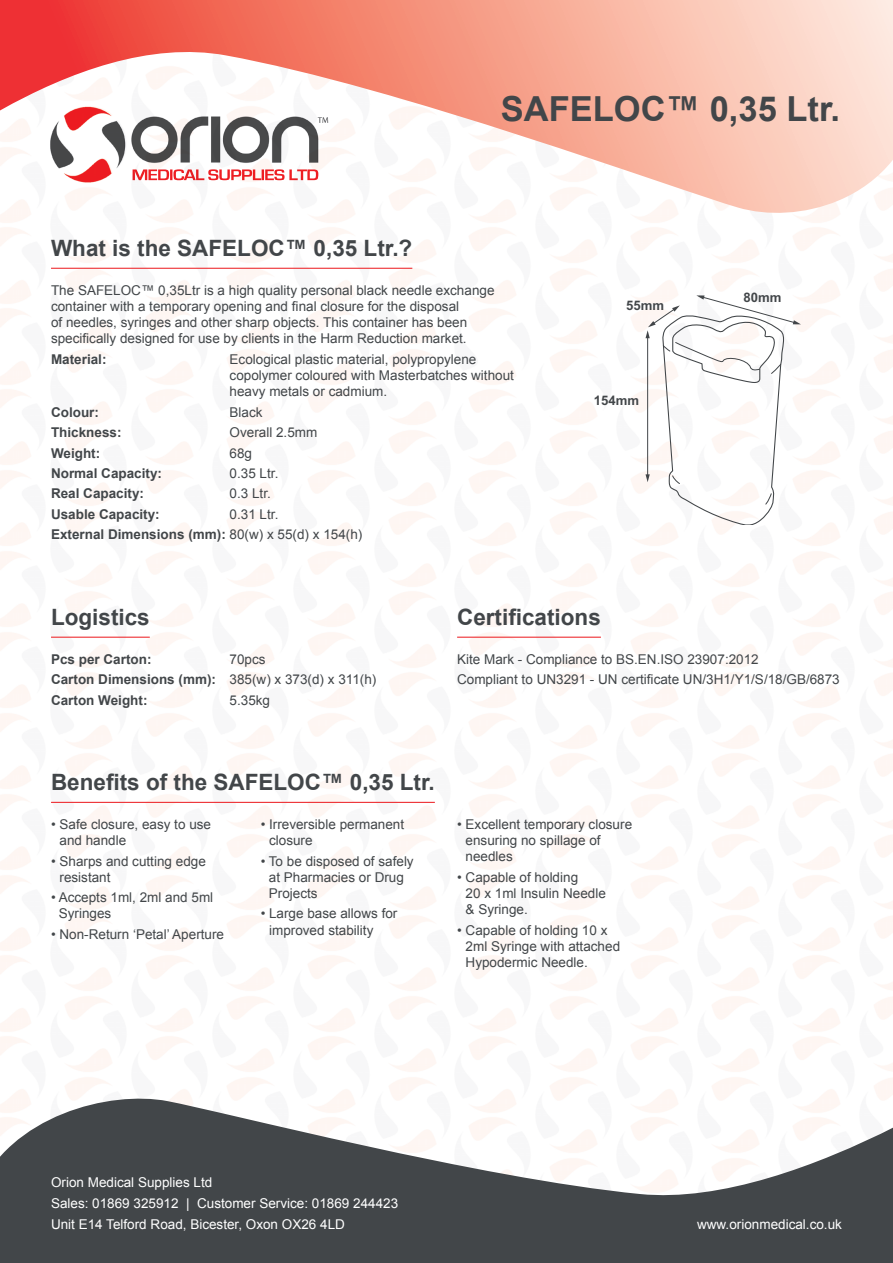
<style>
.page{position:relative;width:893px;height:1263px;background:#fff}
.page>*{position:absolute;margin:0;border:0;box-sizing:border-box;transform-origin:0 0}
.t1{font:700 34.5px "Arial";color:#424649}
.t2{font:700 22.5px "Arial";color:#424649}
.t3{font:13.5px/16.2px "Arial";color:#424649}
.t4{font:700 13.5px "Arial";color:#424649}
.t5{font:13.5px "Arial";color:#fff}
.t6{font:700 13.2px "Arial";color:#424649}
.s1{font-weight:400}
</style>
<div class="page">
<img style="left:713px;top:524px;width:46px;height:63px">
<svg style="left:0;top:0;width:893px;height:216px"></svg>
<svg style="left:0;top:1047px;width:893px;height:216px;fill:#424649"></svg>
<hr style="left:51px;top:268px;width:361px;height:1px;background:#ee3034">
<hr style="left:457px;top:637px;width:144px;height:1px;background:#ee3034">
<hr style="left:51px;top:637px;width:99px;height:1px;background:#ee3034">
<hr style="left:51px;top:802px;width:384px;height:1px;background:#ee3034">
<img style="left:49px;top:102px;width:285px;height:84px">
<svg style="left:645px;top:295px;width:156px;height:229px"></svg>
<p class="t1" style="left:501px;top:85px;width:341px">SAFELOC™ 0,35 Ltr.</p>
<p class="t2" style="left:51px;top:233px;width:363px">What is the SAFELOC™ 0,35 Ltr.?</p>
<p class="t3" style="left:51px;top:282px;width:445px">The SAFELOC™ 0,35Ltr is a high quality personal black needle exchange container with a temporary opening and final closure for the disposal<br>of needles, syringes and other sharp objects. This container has been specifically designed for use by clients in the Harm Reduction market.</p>
<p class="t4" style="left:51px;top:350px;width:57px">Material:</p>
<p class="t3" style="left:230px;top:351px;width:286px">Ecological plastic material, polypropylene copolymer coloured with Masterbatches without heavy metals or cadmium.</p>
<p class="t4" style="left:51px;top:403px;width:49px">Colour:</p>
<p class="t3" style="left:230px;top:404px;width:35px">Black</p>
<p class="t4" style="left:51px;top:423px;width:72px">Thickness:</p>
<p class="t3" style="left:230px;top:424px;width:89px">Overall 2.5mm</p>
<p class="t4" style="left:51px;top:444px;width:51px">Weight:</p>
<p class="t3" style="left:230px;top:445px;width:24px">68g</p>
<p class="t4" style="left:51px;top:464px;width:113px">Normal Capacity:</p>
<p class="t3" style="left:230px;top:465px;width:50px">0.35 Ltr.</p>
<p class="t4" style="left:51px;top:485px;width:95px">Real Capacity:</p>
<p class="t3" style="left:230px;top:486px;width:43px">0.3 Ltr.</p>
<p class="t4" style="left:51px;top:505px;width:110px">Usable Capacity:</p>
<p class="t3" style="left:230px;top:506px;width:50px">0.31 Ltr.</p>
<p class="t4" style="left:51px;top:526px;width:313px">External Dimensions (mm): <span class="s1">80(w) x 55(d) x 154(h)</span></p>
<p class="t6" style="left:626px;top:297px;width:39px">55mm</p>
<p class="t6" style="left:594px;top:391px;width:47px">154mm</p>
<p class="t6" style="left:743px;top:289px;width:39px">80mm</p>
<p class="t2" style="left:51px;top:602px;width:100px">Logistics</p>
<p class="t4" style="left:51px;top:650px;width:102px">Pcs per Carton:</p>
<p class="t3" style="left:230px;top:651px;width:38px">70pcs</p>
<p class="t4" style="left:51px;top:670px;width:327px">Carton Dimensions (mm): <span class="s1">385(w) x 373(d) x 311(h)</span></p>
<p class="t4" style="left:51px;top:691px;width:98px">Carton Weight:</p>
<p class="t3" style="left:230px;top:692px;width:42px">5.35kg</p>
<p class="t2" style="left:457px;top:602px;width:145px">Certifications</p>
<p class="t3" style="left:457px;top:651px;width:303px">Kite Mark - Compliance to BS.EN.ISO 23907:2012</p>
<p class="t3" style="left:457px;top:671px;width:384px">Compliant to UN3291 - UN certificate UN/3H1/Y1/S/18/GB/6873</p>
<p class="t2" style="left:51px;top:767px;width:385px">Benefits of the SAFELOC™ 0,35 Ltr.</p>
<p class="t3" style="left:60px;top:816px;width:153px;text-indent:-8px">• Safe closure, easy to use and handle</p>
<p class="t3" style="left:60px;top:853px;width:148px;text-indent:-8px">• Sharps and cutting edge resistant</p>
<p class="t3" style="left:59px;top:889px;width:156px;text-indent:-8px">• Accepts 1ml, 2ml and 5ml<br>Syringes</p>
<p class="t3" style="left:51px;top:926px;width:175px">• Non-Return ‘Petal’ Aperture</p>
<p class="t3" style="left:269px;top:816px;width:137px;text-indent:-8px">• Irreversible permanent closure</p>
<p class="t3" style="left:269px;top:853px;width:146px;text-indent:-8px">• To be disposed of safely at Pharmacies or Drug<br>Projects</p>
<p class="t3" style="left:269px;top:906px;width:130px;text-indent:-8px">• Large base allows for improved stability</p>
<p class="t3" style="left:466px;top:816px;width:168px;text-indent:-8px">• Excellent temporary closure ensuring no spillage of needles</p>
<p class="t3" style="left:466px;top:869px;width:142px;text-indent:-8px">• Capable of holding<br>20 x 1ml Insulin Needle &amp; Syringe.</p>
<p class="t3" style="left:466px;top:922px;width:156px;text-indent:-8px">• Capable of holding 10 x<br>2ml Syringe with attached<br>Hypodermic Needle.</p>
<p class="t5" style="left:51px;top:1173px;width:163px">Orion Medical Supplies Ltd</p>
<p class="t5" style="left:51px;top:1194px;width:349px">Sales: 01869 325912 | Customer Service: 01869 244423</p>
<p class="t5" style="left:51px;top:1215px;width:295px">Unit E14 Telford Road, Bicester, Oxon OX26 4LD</p>
<p class="t5" style="left:697px;top:1215px;width:146px">www.orionmedical.co.uk</p>
</div>
